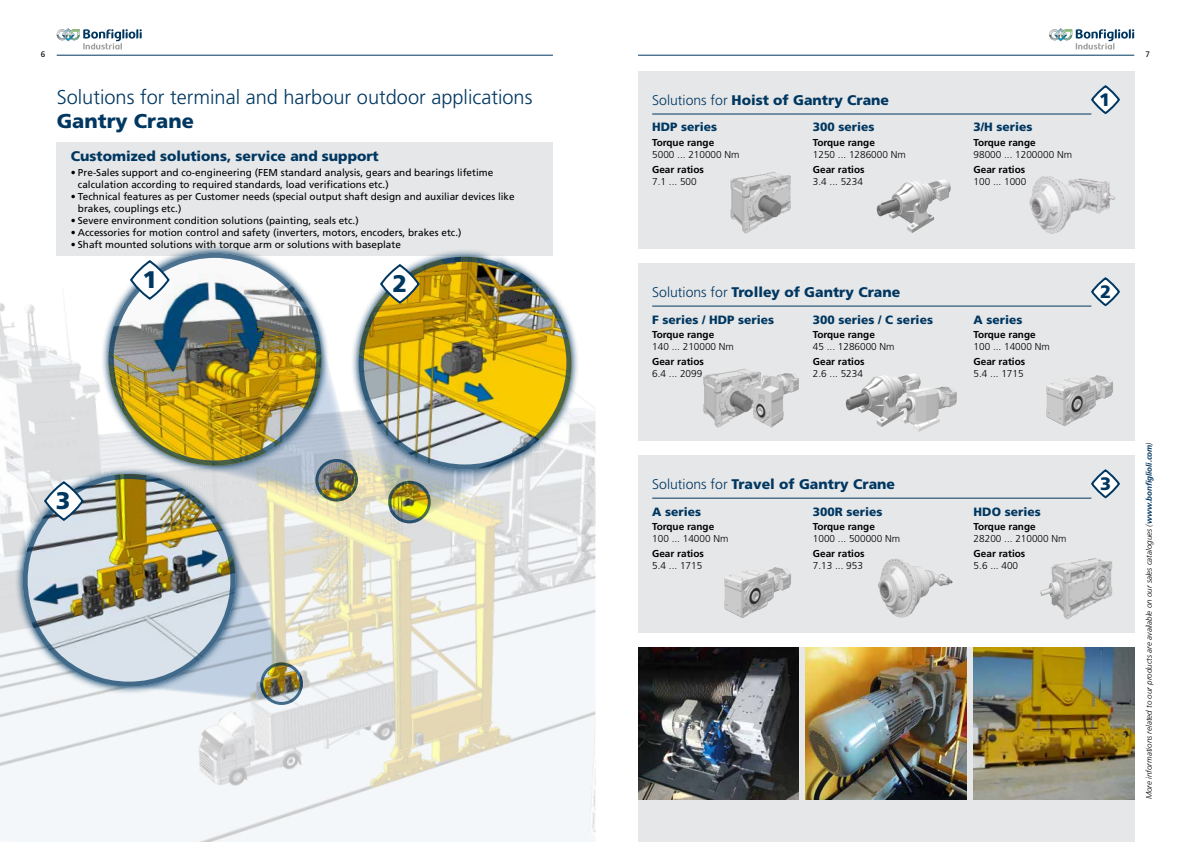
<style>
.page{position:relative;width:1191px;height:842px;background:#fff}
.page>*{position:absolute;margin:0;border:0;box-sizing:border-box;transform-origin:0 0}
.t1{font:900 24px "Frutiger";color:#003761}
.t2{font:300 20px "Frutiger";color:#003761}
.t3{font:900 20px "Frutiger";color:#003761}
.t4{font:900 18px "Frutiger";color:#003761}
.t5{font:900 14px "Frutiger";color:#003761}
.t6{font:900 12px "Frutiger";color:#003761}
.t7{font:10px/12px "Frutiger";color:#000}
.t8{font:300 10px "Frutiger";color:#000}
.t9{font:700 10px "Frutiger";color:#000}
.t10{font:italic 300 8px "Frutiger";color:#000}
.t11{font:8px "Frutiger";color:#000}
.s1{font-weight:300}
.s2{font-weight:700;color:#003761}
</style>
<div class="page">
<hr style="left:57px;top:55px;width:496px;height:1px;background:#003761">
<hr style="left:638px;top:55px;width:496px;height:1px;background:#003761">
<svg style="left:57px;top:28px;width:85px;height:22px"></svg>
<svg style="left:1049px;top:28px;width:85px;height:22px"></svg>
<img style="left:0;top:202px;width:595px;height:640px">
<svg style="left:112px;top:324px;width:411px;height:381px"></svg>
<div style="left:638px;top:71px;width:496px;height:178px;background:#e6e7e8"></div>
<div style="left:638px;top:455px;width:496px;height:178px;background:#e6e7e8"></div>
<div style="left:638px;top:647px;width:496px;height:195px;background:#e6e7e8"></div>
<img style="left:638px;top:647px;width:160px;height:152px">
<img style="left:806px;top:647px;width:160px;height:152px">
<img style="left:973px;top:647px;width:161px;height:152px">
<svg style="left:1090px;top:86px;width:30px;height:29px"></svg>
<hr style="left:652px;top:114px;width:439px;height:1px;background:#003761">
<img style="left:730px;top:172px;width:61px;height:62px">
<img style="left:876px;top:179px;width:75px;height:54px">
<img style="left:1029px;top:176px;width:87px;height:58px">
<img style="left:724px;top:567px;width:67px;height:51px">
<img style="left:878px;top:559px;width:75px;height:59px">
<img style="left:1040px;top:558px;width:72px;height:62px">
<svg style="left:1090px;top:470px;width:30px;height:29px"></svg>
<hr style="left:652px;top:498px;width:439px;height:1px;background:#003761">
<div style="left:57px;top:143px;width:496px;height:113px;background:#e6e7e8"></div>
<svg style="left:101px;top:246px;width:228px;height:227px"></svg>
<img style="left:109px;top:253px;width:212px;height:212px;border-radius:106px">
<svg style="left:351px;top:249px;width:228px;height:228px"></svg>
<img style="left:359px;top:257px;width:212px;height:212px;border-radius:106px">
<img style="left:315px;top:459px;width:43px;height:42px;border-radius:21px">
<img style="left:388px;top:481px;width:43px;height:42px;border-radius:21px">
<div style="left:359px;top:257px;width:212px;height:212px;border:5px solid #003761;border-radius:50%"></div>
<div style="left:109px;top:253px;width:212px;height:212px;border:5px solid #003761;border-radius:50%"></div>
<div style="left:388px;top:481px;width:43px;height:42px;border:3px solid #003761;border-radius:50%"></div>
<img style="left:260px;top:662px;width:43px;height:43px;border-radius:21px">
<svg style="left:15px;top:466px;width:228px;height:228px"></svg>
<img style="left:23px;top:474px;width:212px;height:213px;border-radius:106px">
<div style="left:23px;top:474px;width:212px;height:213px;border:5px solid #003761;border-radius:50%"></div>
<div style="left:260px;top:662px;width:43px;height:43px;border:3px solid #003761;border-radius:50%"></div>
<div style="left:315px;top:459px;width:43px;height:42px;border:3px solid #003761;border-radius:50%"></div>
<svg style="left:43px;top:482px;width:42px;height:40px"></svg>
<svg style="left:129px;top:261px;width:41px;height:40px"></svg>
<svg style="left:379px;top:265px;width:41px;height:40px"></svg>
<div style="left:638px;top:263px;width:496px;height:178px;background:#e6e7e8"></div>
<svg style="left:1090px;top:278px;width:30px;height:29px"></svg>
<hr style="left:652px;top:306px;width:439px;height:1px;background:#003761">
<img style="left:1046px;top:375px;width:67px;height:51px">
<img style="left:703px;top:369px;width:45px;height:59px">
<img style="left:748px;top:371px;width:51px;height:57px">
<img style="left:845px;top:373px;width:76px;height:54px">
<img style="left:890px;top:380px;width:67px;height:52px">
<p class="t11" style="left:41px;top:50px;width:6px">6</p>
<p class="t11" style="left:1145px;top:50px;width:6px">7</p>
<h2 class="t2" style="left:57px;top:86px;width:477px">Solutions for terminal and harbour outdoor applications</h2>
<h2 class="t3" style="left:57px;top:109px;width:139px">Gantry Crane</h2>
<h3 class="t5" style="left:652px;top:92px;width:238px"><span class="s1">Solutions for</span> Hoist of Gantry Crane</h3>
<h3 class="t4" style="left:1099px;top:89px;width:13px">1</h3>
<p class="t6" style="left:652px;top:120px;width:67px">HDP series</p>
<p class="t9" style="left:652px;top:137px;width:64px">Torque range</p>
<p class="t8" style="left:652px;top:149px;width:89px">5000 ... 210000 Nm</p>
<p class="t9" style="left:652px;top:164px;width:53px">Gear ratios</p>
<p class="t8" style="left:652px;top:176px;width:46px">7.1 ... 500</p>
<p class="t6" style="left:813px;top:120px;width:63px">300 series</p>
<p class="t9" style="left:813px;top:137px;width:64px">Torque range</p>
<p class="t8" style="left:813px;top:149px;width:94px">1250 ... 1286000 Nm</p>
<p class="t9" style="left:813px;top:164px;width:53px">Gear ratios</p>
<p class="t8" style="left:813px;top:176px;width:52px">3.4 ... 5234</p>
<p class="t6" style="left:973px;top:120px;width:61px">3/H series</p>
<p class="t9" style="left:973px;top:137px;width:64px">Torque range</p>
<p class="t8" style="left:973px;top:149px;width:100px">98000 ... 1200000 Nm</p>
<p class="t9" style="left:973px;top:164px;width:53px">Gear ratios</p>
<p class="t8" style="left:973px;top:176px;width:54px">100 ... 1000</p>
<h3 class="t5" style="left:71px;top:148px;width:309px">Customized solutions, service and support</h3>
<p class="t7" style="left:78px;top:167px;width:417px;text-indent:-7px">• Pre-Sales support and co-engineering (FEM standard analysis, gears and bearings lifetime calculation according to required standards, load verifications etc.)</p>
<p class="t7" style="left:78px;top:191px;width:438px;text-indent:-7px">• Technical features as per Customer needs (special output shaft design and auxiliar devices like brakes, couplings etc.)</p>
<p class="t7" style="left:71px;top:215px;width:289px">• Severe environment condition solutions (painting, seals etc.)</p>
<p class="t7" style="left:71px;top:227px;width:392px">• Accessories for motion control and safety (inverters, motors, encoders, brakes etc.)</p>
<p class="t7" style="left:71px;top:239px;width:331px">• Shaft mounted solutions with torque arm or solutions with baseplate</p>
<h1 class="t1" style="left:142px;top:265px;width:16px">1</h1>
<h1 class="t1" style="left:392px;top:269px;width:16px">2</h1>
<h1 class="t1" style="left:56px;top:486px;width:16px">3</h1>
<h3 class="t5" style="left:652px;top:284px;width:250px"><span class="s1">Solutions for</span> Trolley of Gantry Crane</h3>
<h3 class="t4" style="left:1100px;top:281px;width:13px">2</h3>
<p class="t6" style="left:652px;top:312px;width:124px">F series / HDP series</p>
<p class="t9" style="left:652px;top:329px;width:64px">Torque range</p>
<p class="t8" style="left:652px;top:341px;width:83px">140 ... 210000 Nm</p>
<p class="t9" style="left:652px;top:356px;width:53px">Gear ratios</p>
<p class="t8" style="left:652px;top:368px;width:52px">6.4 ... 2099</p>
<p class="t6" style="left:813px;top:312px;width:122px">300 series / C series</p>
<p class="t9" style="left:813px;top:329px;width:64px">Torque range</p>
<p class="t8" style="left:813px;top:341px;width:83px">45 ... 1286000 Nm</p>
<p class="t9" style="left:813px;top:356px;width:53px">Gear ratios</p>
<p class="t8" style="left:813px;top:368px;width:52px">2.6 ... 5234</p>
<p class="t6" style="left:973px;top:312px;width:51px">A series</p>
<p class="t9" style="left:973px;top:329px;width:64px">Torque range</p>
<p class="t8" style="left:973px;top:341px;width:78px">100 ... 14000 Nm</p>
<p class="t9" style="left:973px;top:356px;width:53px">Gear ratios</p>
<p class="t8" style="left:973px;top:368px;width:52px">5.4 ... 1715</p>
<h3 class="t5" style="left:652px;top:476px;width:244px"><span class="s1">Solutions for</span> Travel of Gantry Crane</h3>
<h3 class="t4" style="left:1100px;top:473px;width:13px">3</h3>
<p class="t6" style="left:652px;top:504px;width:51px">A series</p>
<p class="t9" style="left:652px;top:521px;width:64px">Torque range</p>
<p class="t8" style="left:652px;top:533px;width:78px">100 ... 14000 Nm</p>
<p class="t9" style="left:652px;top:548px;width:53px">Gear ratios</p>
<p class="t8" style="left:652px;top:560px;width:52px">5.4 ... 1715</p>
<p class="t6" style="left:813px;top:504px;width:71px">300R series</p>
<p class="t9" style="left:813px;top:521px;width:64px">Torque range</p>
<p class="t8" style="left:813px;top:533px;width:89px">1000 ... 500000 Nm</p>
<p class="t9" style="left:813px;top:548px;width:53px">Gear ratios</p>
<p class="t8" style="left:813px;top:560px;width:52px">7.13 ... 953</p>
<p class="t6" style="left:973px;top:504px;width:69px">HDO series</p>
<p class="t9" style="left:973px;top:521px;width:64px">Torque range</p>
<p class="t8" style="left:973px;top:533px;width:94px">28200 ... 210000 Nm</p>
<p class="t9" style="left:973px;top:548px;width:53px">Gear ratios</p>
<p class="t8" style="left:973px;top:560px;width:46px">5.6 ... 400</p>
<p class="t10" style="left:1144px;top:799px;width:359px;rotate:-90deg">More informations related to our products are available on our sales catalogues (<span class="s2">www.bonfiglioli.com</span>)</p>
</div>
